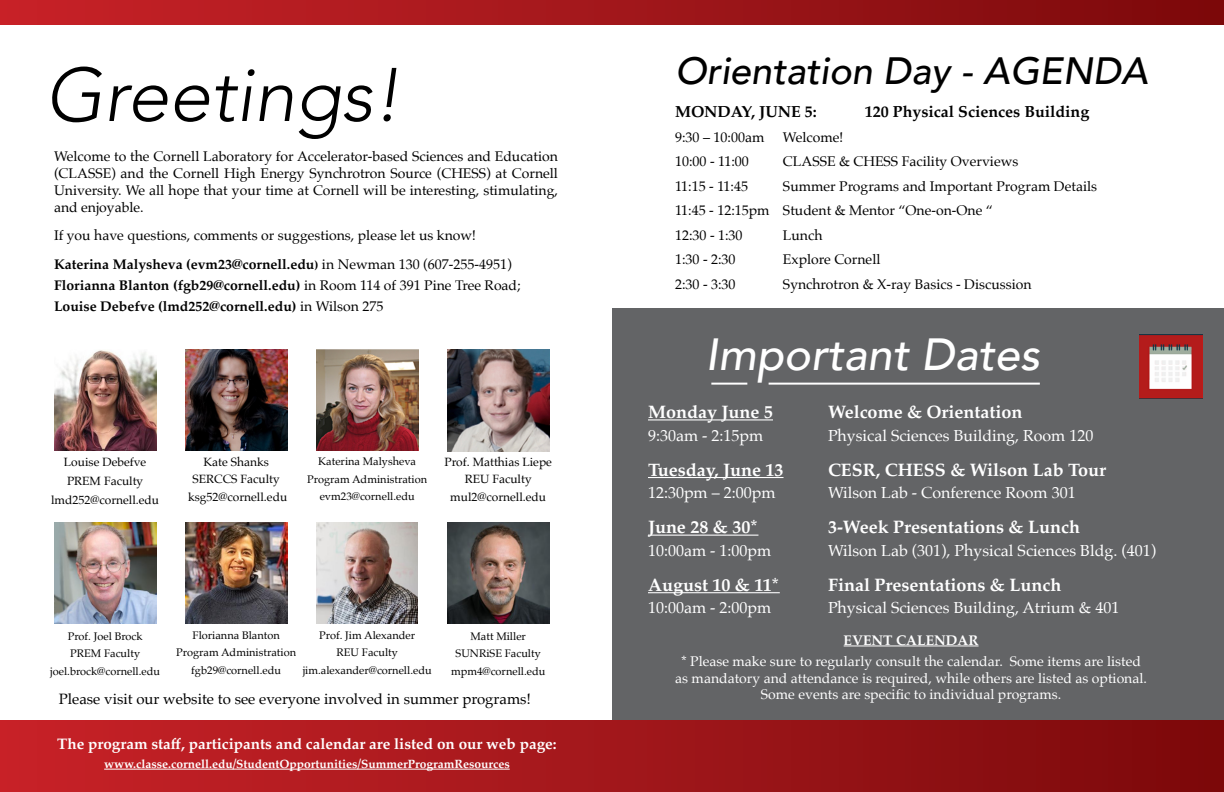
<style>
.page{position:relative;width:1224px;height:792px;background:#fff}
.page>*{position:absolute;margin:0;border:0;box-sizing:border-box;transform-origin:0 0}
.t1{font:italic 300 75px "Avenir";color:#000}
.t2{font:italic 500 45px "Avenir";color:#fff}
.t3{font:italic 500 38px "Avenir";color:#000}
.t4{font:700 18px "Palatino";color:#fff}
.t5{font:16px "Palatino";color:#fff}
.t6{font:700 16px "Palatino";color:#000}
.t7{font:700 15.3px "Palatino";color:#fff}
.t8{font:15px "Palatino";color:#000}
.t9{font:14px/16.8px "Palatino";color:#000}
.t10{font:14px/16.8px "Palatino";color:#fff;text-align:center}
.t11{font:700 14px/21.3px "Palatino";color:#000}
.t12{font:700 14px "Palatino";color:#fff}
.t13{font:12px/17.5px "Palatino";color:#000;text-align:center}
.t14{font:700 12px "Palatino";color:#fff}
.t15{font:11px/17.5px "Palatino";color:#000;text-align:center}
.s1{font-weight:700}
.s2{font-weight:700;font-size:12px}
.s3{font-weight:400}
</style>
<div class="page">
<div style="left:0;top:720px;width:1224px;height:72px;background:linear-gradient(to right,#c9252b,#7b090b)"></div>
<div style="left:0;top:0;width:1224px;height:25px;background:linear-gradient(to right,#c82329,#7c0a0b)"></div>
<hr style="left:104px;top:769px;width:406px;height:1px;background:#fff">
<div style="left:612px;top:309px;width:612px;height:411px;background:#636466"></div>
<hr style="left:648px;top:419px;width:125px;height:1px;background:#fff">
<hr style="left:648px;top:477px;width:136px;height:1px;background:#fff">
<hr style="left:648px;top:535px;width:110px;height:1px;background:#fff">
<hr style="left:648px;top:592px;width:132px;height:1px;background:#fff">
<hr style="left:711px;top:383px;width:36px;height:2px;background:#fff">
<hr style="left:769px;top:383px;width:271px;height:2px;background:#fff">
<hr style="left:844px;top:646px;width:135px;height:1px;background:#fff">
<img style="left:1139px;top:335px;width:63px;height:64px">
<img style="left:447px;top:523px;width:102px;height:101px">
<img style="left:54px;top:350px;width:102px;height:101px">
<img style="left:185px;top:350px;width:102px;height:101px">
<img style="left:316px;top:350px;width:102px;height:101px">
<img style="left:54px;top:523px;width:102px;height:101px">
<img style="left:185px;top:523px;width:102px;height:101px">
<img style="left:447px;top:350px;width:102px;height:102px">
<img style="left:317px;top:523px;width:101px;height:101px">
<h1 class="t1" style="left:45px;top:51px;width:357px">Greetings!</h1>
<p class="t9" style="left:54px;top:148px;width:506px;text-align:justify">Welcome to the Cornell Laboratory for Accelerator-based Sciences and Education (CLASSE) and the Cornell High Energy Synchrotron Source (CHESS) at Cornell University. We all hope that your time at Cornell will be interesting, stimulating, and enjoyable.</p>
<p class="t9" style="left:54px;top:221px;width:459px;line-height:28.5px">If you have questions, comments or suggestions, please let us know!<br><span class="s1">Katerina Malysheva (evm23@cornell.edu</span><span class="s2">)</span> in Newman 130 (607-255-4951)</p>
<p class="t11" style="left:54px;top:274px;width:468px">Florianna Blanton (fgb29@cornell.edu) <span class="s3">in Room 114 of 391 Pine Tree Road;<br></span>Louise Debefve (lmd252@cornell.edu) <span class="s3">in Wilson 275</span></p>
<p class="t13" style="left:51px;top:452px;width:110px;line-height:18.9px">Louise Debefve<br>PREM Faculty lmd252@cornell.edu</p>
<p class="t13" style="left:188px;top:453px;width:101px">Kate Shanks<br>SERCCS Faculty ksg52@cornell.edu</p>
<p class="t15" style="left:307px;top:453px;width:121px">Katerina Malysheva<br>Program Administration evm23@cornell.edu</p>
<p class="t13" style="left:444px;top:453px;width:109px">Prof. Matthias Liepe<br>REU Faculty mul2@cornell.edu</p>
<p class="t15" style="left:50px;top:627px;width:111px">Prof. Joel Brock<br>PREM Faculty joel.brock@cornell.edu</p>
<p class="t15" style="left:176px;top:626px;width:121px">Florianna Blanton<br>Program Administration fgb29@cornell.edu</p>
<p class="t15" style="left:303px;top:626px;width:131px">Prof. Jim Alexander<br>REU Faculty jim.alexander@cornell.edu</p>
<p class="t8" style="left:59px;top:686px;width:474px">Please visit our website to see everyone involved in summer programs!</p>
<p class="t15" style="left:451px;top:627px;width:96px">Matt Miller<br>SUNRiSE Faculty mpm4@cornell.edu</p>
<p class="t7" style="left:57px;top:730px;width:501px">The program staff, participants and calendar are listed on our web page:</p>
<p class="t14" style="left:104px;top:754px;width:407px">www.classe.cornell.edu/StudentOpportunities/SummerProgramResources</p>
<h3 class="t3" style="left:675px;top:48px;width:474px">Orientation Day - AGENDA</h3>
<p class="t6" style="left:675px;top:98px;width:143px">MONDAY, JUNE 5:</p>
<p class="t6" style="left:865px;top:98px;width:226px">120 Physical Sciences Building</p>
<p class="t9" style="left:675px;top:128px;width:91px">9:30 – 10:00am</p>
<p class="t9" style="left:783px;top:128px;width:62px">Welcome!</p>
<p class="t9" style="left:675px;top:153px;width:75px">10:00 - 11:00</p>
<p class="t9" style="left:783px;top:153px;width:237px">CLASSE &amp; CHESS Facility Overviews</p>
<p class="t9" style="left:675px;top:177px;width:75px">11:15 - 11:45</p>
<p class="t9" style="left:675px;top:174px;width:424px;line-height:24.5px;text-indent:108px">Summer Programs and Important Program Details<br>11:45 - 12:15pm Student &amp; Mentor “One-on-One “<br>12:30 - 1:30</p>
<p class="t9" style="left:783px;top:226px;width:41px">Lunch</p>
<p class="t9" style="left:675px;top:251px;width:62px">1:30 - 2:30</p>
<p class="t9" style="left:783px;top:251px;width:99px">Explore Cornell</p>
<p class="t9" style="left:675px;top:275px;width:62px">2:30 - 3:30</p>
<p class="t9" style="left:783px;top:275px;width:250px">Synchrotron &amp; X-ray Basics - Discussion</p>
<h2 class="t2" style="left:706px;top:327px;width:336px">Important Dates</h2>
<p class="t4" style="left:648px;top:397px;width:127px">Monday June 5</p>
<p class="t4" style="left:828px;top:397px;width:196px">Welcome &amp; Orientation</p>
<p class="t5" style="left:648px;top:422px;width:117px">9:30am - 2:15pm</p>
<p class="t5" style="left:828px;top:422px;width:267px">Physical Sciences Building, Room 120</p>
<p class="t4" style="left:648px;top:454px;width:137px">Tuesday, June 13</p>
<p class="t4" style="left:828px;top:454px;width:280px">CESR, CHESS &amp; Wilson Lab Tour</p>
<p class="t5" style="left:648px;top:479px;width:129px">12:30pm – 2:00pm</p>
<p class="t5" style="left:828px;top:479px;width:249px">Wilson Lab - Conference Room 301</p>
<p class="t4" style="left:648px;top:512px;width:112px">June 28 &amp; 30*</p>
<p class="t4" style="left:828px;top:512px;width:254px">3-Week Presentations &amp; Lunch</p>
<p class="t5" style="left:648px;top:537px;width:125px">10:00am - 1:00pm</p>
<p class="t5" style="left:828px;top:537px;width:330px">Wilson Lab (301), Physical Sciences Bldg. (401)</p>
<p class="t4" style="left:648px;top:569px;width:133px">August 10 &amp; 11*</p>
<p class="t4" style="left:828px;top:569px;width:235px">Final Presentations &amp; Lunch</p>
<p class="t5" style="left:648px;top:595px;width:125px">10:00am - 2:00pm</p>
<p class="t5" style="left:828px;top:595px;width:293px">Physical Sciences Building, Atrium &amp; 401</p>
<p class="t12" style="left:844px;top:628px;width:136px">EVENT CALENDAR</p>
<p class="t10" style="left:675px;top:653px;width:473px">* Please make sure to regularly consult the calendar. Some items are listed as mandatory and attendance is required, while others are listed as optional.<br>Some events are specific to individual programs.</p>
</div>
